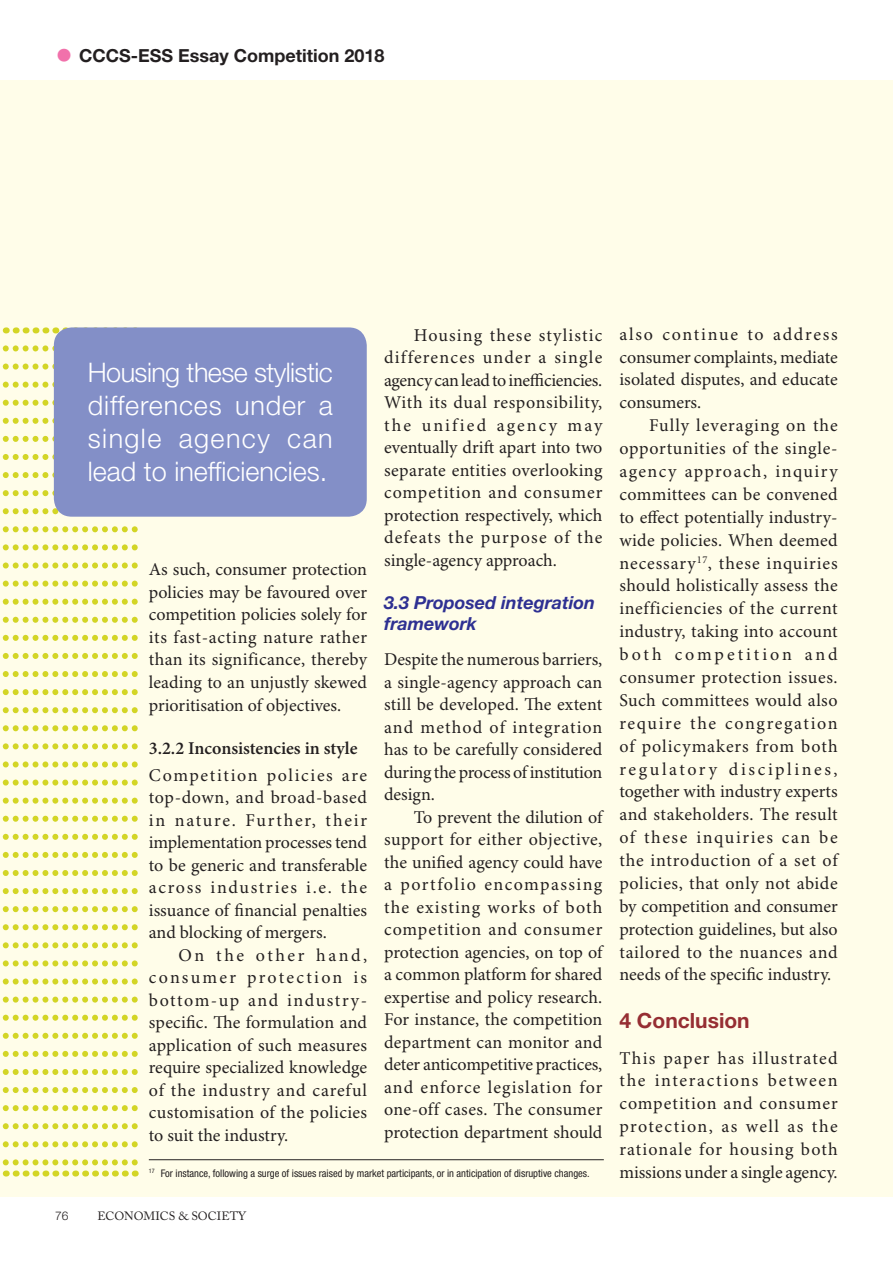
<style>
.page{position:relative;width:893px;height:1263px;background:#fff}
.page>*{position:absolute;margin:0;border:0;box-sizing:border-box;transform-origin:0 0}
.t1{font:300 27px/33px "Helvetica Neue LT Std";letter-spacing:.03em;color:#fff;text-align:justify}
.t2{font:700 21px "Helvetica Neue LT Std";color:#962e33}
.t3{font:18px/22.5px "Minion Pro";color:#231f20;text-align:justify}
.t4{font:italic 700 18px/21px "Helvetica Neue LT Std";color:#2e3092}
.t5{font:700 18px "Helvetica Neue LT Std";color:#231f20}
.t6{font:600 18px "Minion Pro";color:#231f20}
.t7{font:12px "Adobe Caslon Pro";color:#231f20}
.t8{font:300 12px "Helvetica Neue LT Std";color:#231f20}
.t9{font:condensed 10.5px "Helvetica Neue LT Std";color:#231f20}
.s1{font-size:36px;color:#f171ab}
</style>
<div class="page">
<div style="left:0;top:81px;width:893px;height:1116px;background:#fffde9"></div>
<svg style="left:3px;top:348px;width:135px;height:816px"></svg>
<hr style="left:149px;top:1159px;width:455px;height:1px;background:#231f20">
<div style="left:54px;top:327px;width:313px;height:190px;background:#838fc7;border-radius:18px"></div>
<p class="t5" style="left:55px;top:45px;width:331px"><span class="s1">•</span> CCCS-ESS Essay Competition 2018</p>
<h1 class="t1" style="left:88px;top:356px;width:246px">Housing these stylistic differences under a single agency can lead to inefficiencies.</h1>
<p class="t3" style="left:149px;top:559px;width:220px">As such, consumer protection policies may be favoured over competition policies solely for its fast-acting nature rather than its significance, thereby leading to an unjustly skewed prioritisation of objectives.</p>
<p class="t6" style="left:149px;top:737px;width:210px">3.2.2 Inconsistencies in style</p>
<p class="t3" style="left:149px;top:764px;width:220px">Competition policies are top-down, and broad-based in nature. Further, their implementation processes tend to be generic and transferable across industries i.e. the issuance of financial penalties and blocking of mergers.</p>
<p class="t3" style="left:149px;top:944px;width:220px;text-indent:30px">On the other hand, consumer protection is bottom-up and industry&shy;specific. The formulation and application of such measures require specialized knowledge of the industry and careful customisation of the policies to suit the industry.</p>
<p class="t3" style="left:384px;top:324px;width:220px;text-indent:30px">Housing these stylistic differences under a single agency can lead to inefficiencies.<br>With its dual responsibility, the unified agency may eventually drift apart into two separate entities overlooking competition and consumer protection respectively, which defeats the purpose of the single-agency approach.</p>
<p class="t4" style="left:384px;top:592px;width:213px">3.3 Proposed integration framework</p>
<p class="t3" style="left:384px;top:649px;width:220px">Despite the numerous barriers, a single-agency approach can still be developed. The extent and method of integration has to be carefully considered during the process of institution design.</p>
<p class="t3" style="left:384px;top:807px;width:220px;text-indent:30px">To prevent the dilution of support for either objective, the unified agency could have a portfolio encompassing the existing works of both competition and consumer protection agencies, on top of a common platform for shared expertise and policy research.<br>For instance, the competition department can monitor and deter anticompetitive practices, and enforce legislation for one-off cases. The consumer protection department should</p>
<p class="t9" style="left:149px;top:1167px;width:442px"><sup>17</sup> For instance, following a surge of issues raised by market participants, or in anticipation of disruptive changes.</p>
<p class="t8" style="left:55px;top:1208px;width:15px">76</p>
<p class="t7" style="left:97px;top:1209px;width:150px">ECONOMICS &amp; SOCIETY</p>
<p class="t3" style="left:619px;top:323px;width:220px;line-height:23px">also continue to address consumer complaints, mediate isolated disputes, and educate consumers.</p>
<p class="t3" style="left:619px;top:415px;width:220px;line-height:23px;text-indent:30px">Fully leveraging on the opportunities of the single&shy;agency approach, inquiry committees can be convened to effect potentially industry&shy;wide policies. When deemed necessary<sup>17</sup>, these inquiries should holistically assess the inefficiencies of the current industry, taking into account both competition and consumer protection issues.<br>Such committees would also require the congregation of policymakers from both regulatory disciplines, together with industry experts and stakeholders. The result of these inquiries can be the introduction of a set of policies, that only not abide by competition and consumer protection guidelines, but also tailored to the nuances and needs of the specific industry.</p>
<p class="t2" style="left:619px;top:1007px;width:132px">4 Conclusion</p>
<p class="t3" style="left:619px;top:1047px;width:220px;line-height:23px">This paper has illustrated the interactions between competition and consumer protection, as well as the rationale for housing both missions under a single agency.</p>
</div>
